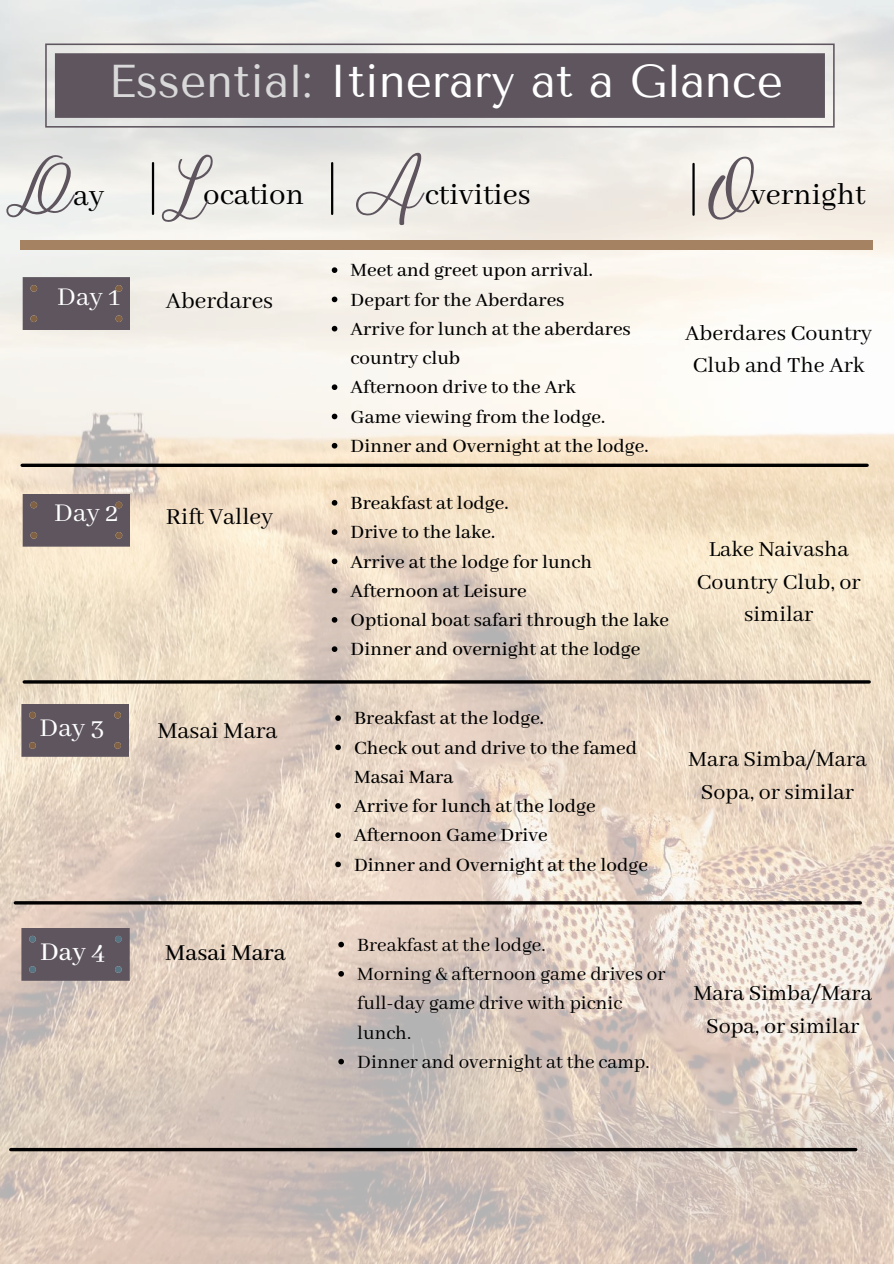
<style>
.page{position:relative;width:894px;height:1264px;background:#fff}
.page>*{position:absolute;margin:0;border:0;box-sizing:border-box;transform-origin:0 0}
.t1{font:45.9px "Tenor Sans";color:#fff}
.t2{font:33px "Abhaya Libre";color:#000}
.t3{font:28.5px "Abhaya Libre";color:#fff}
.t4{font:500 28.5px "Abhaya Libre";color:#fff}
.t5{font:25.5px "Abhaya Libre";color:#000}
.t6{font:500 25.5px "Abhaya Libre";color:#000}
.t7{font:24px/32.7px "Abhaya Libre";color:#000;text-align:center}
.t8{font:500 21px/29.2px "Abhaya Libre";color:#000}
.t9{font:21px/29.2px "Abhaya Libre";color:#000}
.s1{color:#d9d9d9}
</style>
<div class="page">
<img style="left:0;top:0;width:893px;height:1263px">
<div style="left:20px;top:240px;width:852px;height:10px;background:#a48262"></div>
<hr style="left:331px;top:163px;width:2px;height:51px;background:#000">
<hr style="left:692px;top:164px;width:2px;height:51px;background:#000">
<hr style="left:24px;top:680px;width:844px;height:3px;background:#000">
<svg style="left:11px;top:1147px;width:844px;height:4px;fill:#000"></svg>
<svg style="left:45px;top:43px;width:789px;height:85px;fill:#5e555e"></svg>
<div style="left:23px;top:493px;width:107px;height:53px;background:#5e555e"></div>
<div style="left:30px;top:532px;width:7px;height:6px;background:#816143;border-radius:50%"></div>
<div style="left:21px;top:927px;width:108px;height:53px;background:#5e555e"></div>
<div style="left:29px;top:935px;width:7px;height:7px;background:#577483;border-radius:50%"></div>
<div style="left:115px;top:935px;width:7px;height:7px;background:#577483;border-radius:50%"></div>
<div style="left:115px;top:966px;width:7px;height:6px;background:#577483;border-radius:50%"></div>
<div style="left:29px;top:966px;width:7px;height:6px;background:#577483;border-radius:50%"></div>
<hr style="left:15px;top:901px;width:845px;height:3px;background:#000">
<svg style="left:331px;top:500px;width:6px;height:5px"></svg>
<svg style="left:331px;top:529px;width:6px;height:6px"></svg>
<svg style="left:331px;top:558px;width:6px;height:6px"></svg>
<svg style="left:331px;top:588px;width:6px;height:5px"></svg>
<svg style="left:331px;top:617px;width:6px;height:5px"></svg>
<svg style="left:331px;top:646px;width:6px;height:6px"></svg>
<svg style="left:338px;top:941px;width:6px;height:6px"></svg>
<svg style="left:338px;top:971px;width:6px;height:5px"></svg>
<svg style="left:338px;top:1058px;width:6px;height:6px"></svg>
<div style="left:21px;top:704px;width:108px;height:52px;background:#5e555e"></div>
<div style="left:29px;top:711px;width:7px;height:7px;background:#816143;border-radius:50%"></div>
<div style="left:114px;top:711px;width:7px;height:7px;background:#816143;border-radius:50%"></div>
<div style="left:114px;top:742px;width:7px;height:6px;background:#816143;border-radius:50%"></div>
<div style="left:29px;top:742px;width:7px;height:6px;background:#816143;border-radius:50%"></div>
<svg style="left:335px;top:715px;width:6px;height:6px"></svg>
<svg style="left:335px;top:744px;width:6px;height:6px"></svg>
<svg style="left:335px;top:803px;width:6px;height:5px"></svg>
<svg style="left:335px;top:832px;width:6px;height:6px"></svg>
<svg style="left:335px;top:861px;width:6px;height:6px"></svg>
<svg style="left:22px;top:463px;width:844px;height:4px;fill:#000"></svg>
<div style="left:23px;top:277px;width:107px;height:53px;background:#5e555e"></div>
<div style="left:30px;top:285px;width:7px;height:7px;background:#816143;border-radius:50%"></div>
<div style="left:116px;top:285px;width:6px;height:7px;background:#816143;border-radius:50%"></div>
<div style="left:116px;top:315px;width:6px;height:7px;background:#816143;border-radius:50%"></div>
<div style="left:30px;top:315px;width:7px;height:7px;background:#816143;border-radius:50%"></div>
<svg style="left:331px;top:267px;width:6px;height:6px"></svg>
<svg style="left:331px;top:296px;width:6px;height:6px"></svg>
<svg style="left:331px;top:326px;width:6px;height:5px"></svg>
<svg style="left:331px;top:384px;width:6px;height:6px"></svg>
<svg style="left:331px;top:413px;width:6px;height:6px"></svg>
<svg style="left:331px;top:443px;width:6px;height:5px"></svg>
<svg style="left:1px;top:153px;width:217px;height:69px"></svg>
<div style="left:351px;top:152px;width:77px;height:77px;background:#f1efea"></div>
<svg style="left:703px;top:155px;width:55px;height:66px"></svg>
<h1 class="t1" style="left:108px;top:55px;width:676px"><span class="s1">Essential:</span> Itinerary at a Glance</h1>
<h2 class="t2" style="left:73px;top:177px;width:33px">ay</h2>
<h2 class="t2" style="left:203px;top:176px;width:102px">ocation</h2>
<h2 class="t2" style="left:425px;top:176px;width:107px">ctivities</h2>
<h2 class="t2" style="left:750px;top:176px;width:116px">vernight</h2>
<h3 class="t3" style="left:57px;top:281px;width:64px">Day 1</h3>
<p class="t5" style="left:166px;top:286px;width:109px">Aberdares</p>
<h3 class="t3" style="left:54px;top:497px;width:66px">Day 2</h3>
<p class="t5" style="left:166px;top:503px;width:109px">Rift Valley</p>
<h3 class="t3" style="left:39px;top:712px;width:67px">Day 3</h3>
<p class="t5" style="left:157px;top:717px;width:122px">Masai Mara</p>
<h3 class="t4" style="left:40px;top:936px;width:67px">Day 4</h3>
<p class="t6" style="left:165px;top:938px;width:122px">Masai Mara</p>
<p class="t8" style="left:350px;top:256px;width:299px">Meet and greet upon arrival.<br>Depart for the Aberdares<br>Arrive for lunch at the aberdares country club<br>Afternoon drive to the Ark<br>Game viewing from the lodge.<br>Dinner and Overnight at the lodge.</p>
<p class="t8" style="left:350px;top:489px;width:320px">Breakfast at lodge.<br>Drive to the lake.<br>Arrive at the lodge for lunch<br>Afternoon at Leisure<br>Optional boat safari through the lake<br>Dinner and overnight at the lodge</p>
<p class="t7" style="left:685px;top:317px;width:188px">Aberdares Country<br>Club and The Ark</p>
<p class="t7" style="left:696px;top:534px;width:165px">Lake Naivasha<br>Country Club, or similar</p>
<p class="t8" style="left:354px;top:704px;width:295px">Breakfast at the lodge.<br>Check out and drive to the famed<br>Masai Mara<br>Arrive for lunch at the lodge<br>Afternoon Game Drive<br>Dinner and Overnight at the lodge</p>
<p class="t7" style="left:688px;top:744px;width:180px">Mara Simba/Mara<br>Sopa, or similar</p>
<p class="t9" style="left:357px;top:930px;width:310px">Breakfast at the lodge.<br>Morning &amp; afternoon game drives or full-day game drive with picnic lunch.<br>Dinner and overnight at the camp.</p>
<p class="t7" style="left:693px;top:977px;width:180px">Mara Simba/Mara<br>Sopa, or similar</p>
</div>
